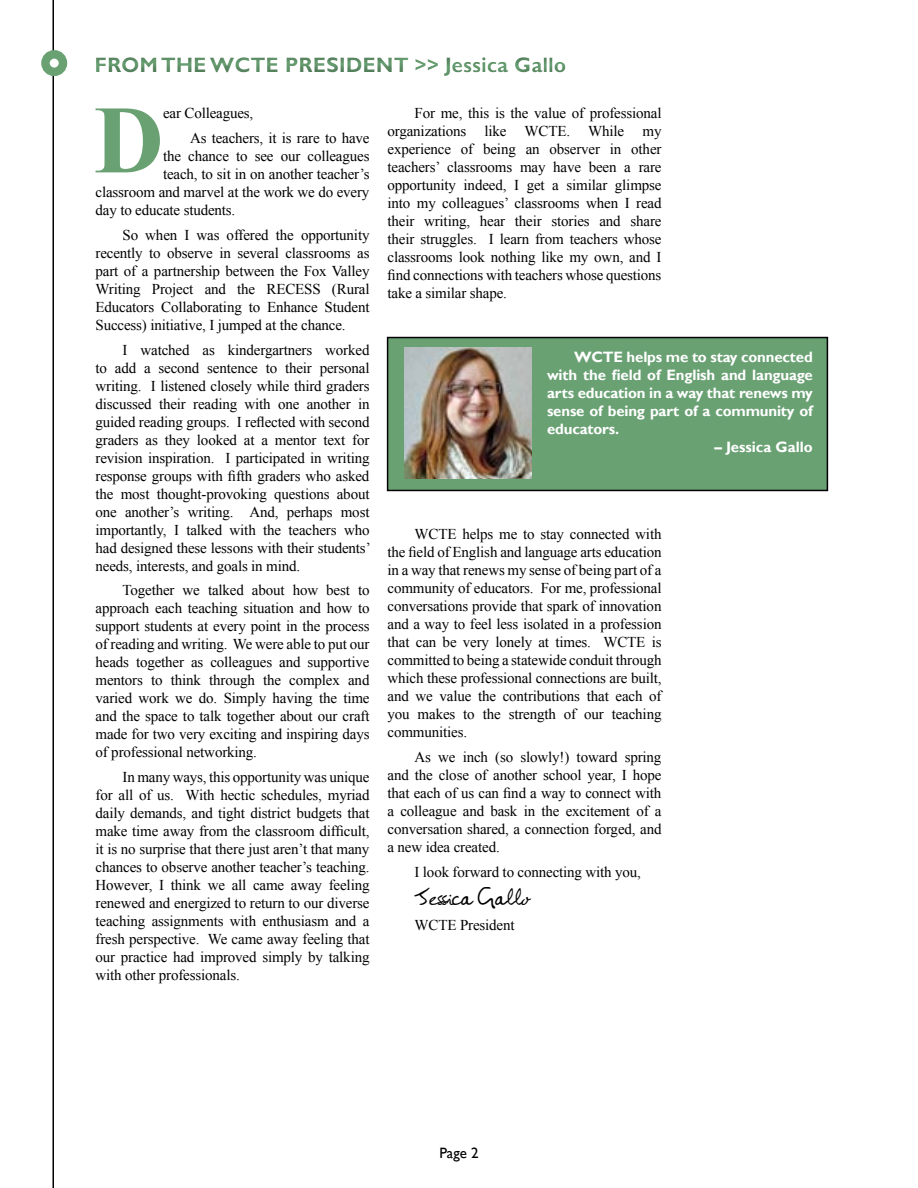
<style>
.page{position:relative;width:918px;height:1188px;background:#fff}
.page>*{position:absolute;margin:0;border:0;box-sizing:border-box;transform-origin:0 0}
.t1{font:700 96.6px "Times New Roman";color:#69a173}
.t2{font:24px "John Lennon";letter-spacing:-.01em;color:#000}
.t3{font:700 21px "Gill Sans";color:#69a173}
.t4{font:15px/18px "Times New Roman";letter-spacing:-.01em;color:#000;text-align:justify}
.t5{font:700 15px/18px "Gill Sans";letter-spacing:-.01em;color:#fff;text-align:justify}
.t6{font:15px "Gill Sans";color:#000}
</style>
<div class="page">
<hr style="left:52px;top:0;width:2px;height:1188px;background:#000">
<svg style="left:45px;top:54px;width:18px;height:18px"></svg>
<div style="left:41px;top:50px;width:26px;height:26px;border:8px solid #69a173;border-radius:50%"></div>
<div style="left:82px;top:51px;width:499px;height:30px;background:#000;opacity:.5"></div>
<div style="left:388px;top:338px;width:439px;height:152px;background:#69a173"></div>
<div style="left:387px;top:337px;width:441px;height:154px;border:2px solid #000"></div>
<img style="left:404px;top:347px;width:128px;height:132px">
<h3 class="t3" style="left:94px;top:52px;width:473px">from the WCTE president &gt;&gt; Jessica Gallo</h3>
<h1 class="t1" style="left:94px;top:73px;width:71px">D</h1>
<p class="t4" style="left:190px;top:101px;width:181px;line-height:24.8px;text-indent:-27px">ear Colleagues,<br>As teachers, it is rare to have</p>
<p class="t4" style="left:163px;top:147px;width:208px">the chance to see our colleagues</p>
<p class="t4" style="left:163px;top:165px;width:208px">teach, to sit in on another teacher’s</p>
<p class="t4" style="left:96px;top:183px;width:275px">classroom and marvel at the work we do every</p>
<p class="t4" style="left:96px;top:201px;width:141px">day to educate students.</p>
<p class="t4" style="left:96px;top:226px;width:276px;text-indent:27px">So when I was offered the opportunity recently to observe in several classrooms as part of a partnership between the Fox Valley Writing Project and the RECESS (Rural Educators Collaborating to Enhance Student Success) initiative, I jumped at the chance.</p>
<p class="t4" style="left:96px;top:340px;width:277px;text-indent:27px">I watched as kindergartners worked to add a second sentence to their personal writing. I listened closely while third graders discussed their reading with one another in guided reading groups. I reflected with second graders as they looked at a mentor text for revision inspiration. I participated in writing response groups with fifth graders who asked the most thought-provoking questions about one another’s writing. And, perhaps most importantly, I talked with the teachers who had designed these lessons with their students’ needs, interests, and goals in mind.</p>
<p class="t4" style="left:96px;top:581px;width:276px;text-indent:27px">Together we talked about how best to approach each teaching situation and how to support students at every point in the process of reading and writing. We were able to put our heads together as colleagues and supportive mentors to think through the complex and varied work we do. Simply having the time and the space to talk together about our craft made for two very exciting and inspiring days of professional networking.</p>
<p class="t4" style="left:96px;top:768px;width:276px;text-indent:27px">In many ways, this opportunity was unique for all of us. With hectic schedules, myriad daily demands, and tight district budgets that make time away from the classroom difficult, it is no surprise that there just aren’t that many chances to observe another teacher’s teaching.<br>However, I think we all came away feeling renewed and energized to return to our diverse teaching assignments with enthusiasm and a fresh perspective. We came away feeling that our practice had improved simply by talking with other professionals.</p>
<p class="t4" style="left:388px;top:104px;width:276px;text-indent:27px">For me, this is the value of professional organizations like WCTE. While my experience of being an observer in other teachers’ classrooms may have been a rare opportunity indeed, I get a similar glimpse into my colleagues’ classrooms when I read their writing, hear their stories and share their struggles. I learn from teachers whose classrooms look nothing like my own, and I find connections with teachers whose questions take a similar shape.</p>
<p class="t5" style="left:547px;top:348px;width:267px;text-indent:27px">WCTE helps me to stay connected with the field of English and language arts education in a way that renews my sense of being part of a community of educators.</p>
<p class="t5" style="left:714px;top:438px;width:100px">– Jessica Gallo</p>
<p class="t4" style="left:388px;top:525px;width:276px;text-indent:27px">WCTE helps me to stay connected with the field of English and language arts education in a way that renews my sense of being part of a community of educators. For me, professional conversations provide that spark of innovation and a way to feel less isolated in a profession that can be very lonely at times. WCTE is committed to being a statewide conduit through which these professional connections are built, and we value the contributions that each of you makes to the strength of our teaching communities.</p>
<p class="t4" style="left:388px;top:748px;width:276px;text-indent:27px">As we inch (so slowly!) toward spring and the close of another school year, I hope that each of us can find a way to connect with a colleague and bask in the excitement of a conversation shared, a connection forged, and a new idea created.</p>
<p class="t4" style="left:415px;top:862px;width:228px">I look forward to connecting with you,</p>
<h2 class="t2" style="left:415px;top:884px;width:117px">Jessica Gallo</h2>
<p class="t4" style="left:415px;top:916px;width:102px">WCTE President</p>
<p class="t6" style="left:439px;top:1144px;width:41px">Page 2</p>
</div>
